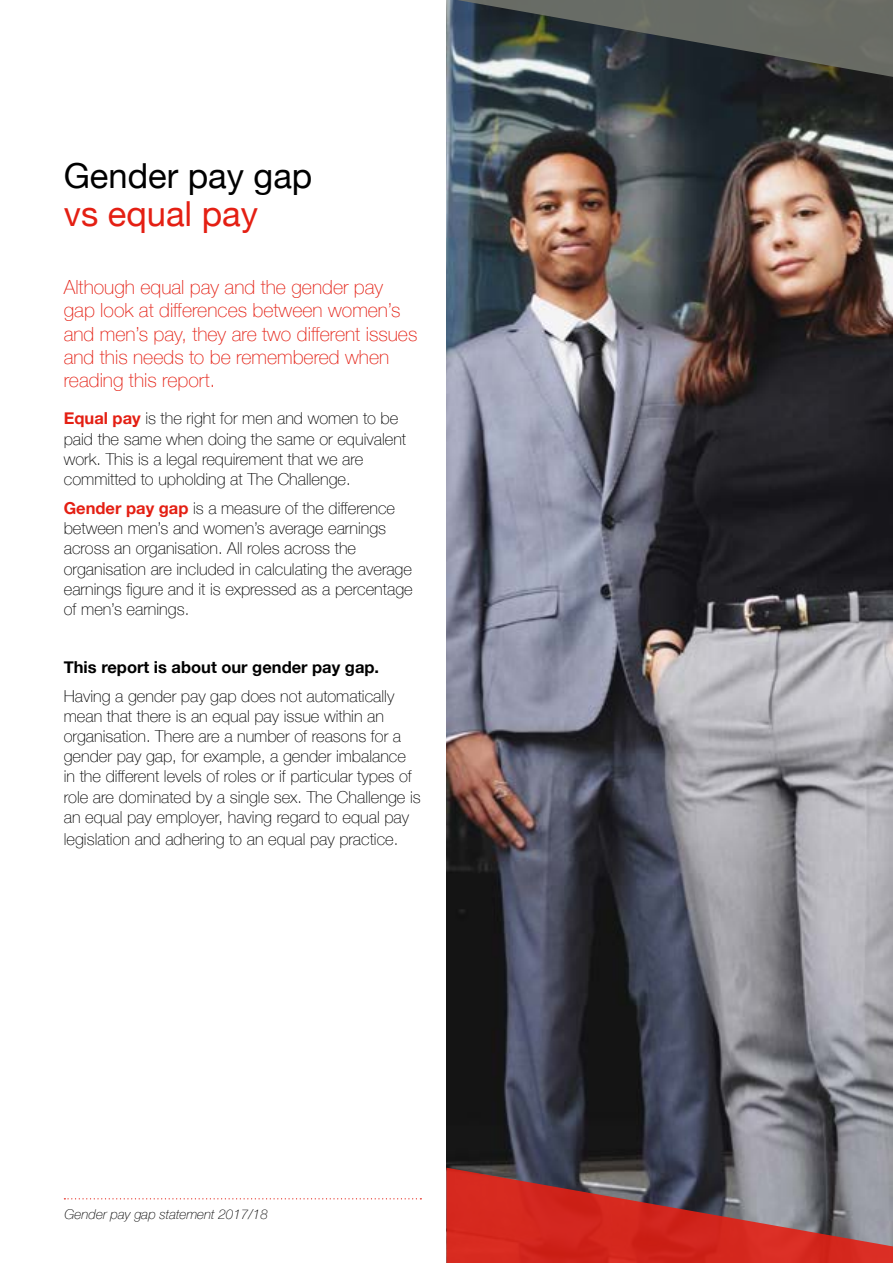
<style>
.page{position:relative;width:893px;height:1263px;background:#fff}
.page>*{position:absolute;margin:0;border:0;box-sizing:border-box;transform-origin:0 0}
.t1{font:34.5px "Helvetica Neue";color:#000}
.t2{font:34.5px "Helvetica Neue";color:#e41f13}
.t3{font:100 19.5px/23.2px "Helvetica Neue";color:#e41f13}
.t4{font:100 16.5px/20.2px "Helvetica Neue";color:#000}
.t5{font:700 16.5px "Helvetica Neue";color:#000}
.t6{font:italic 100 13.5px "Helvetica Neue";color:#000}
.s1{font-weight:700;color:#e41f13}
</style>
<div class="page">
<svg style="left:64px;top:1198px;width:357px;height:1px"></svg>
<img style="left:446px;top:0;width:447px;height:1168px">
<svg style="left:446px;top:1168px;width:447px;height:95px;background:#aa4543"></svg>
<svg style="left:448px;top:0;width:445px;height:79px;background:#525858"></svg>
<h1 class="t1" style="left:64px;top:150px;width:250px">Gender pay gap</h1>
<h1 class="t2" style="left:64px;top:189px;width:196px">vs equal pay</h1>
<p class="t3" style="left:64px;top:275px;width:355px">Although equal pay and the gender pay gap look at differences between women’s and men’s pay, they are two different issues and this needs to be remembered when reading this report.</p>
<p class="t4" style="left:64px;top:408px;width:344px"><span class="s1">Equal pay</span> is the right for men and women to be paid the same when doing the same or equivalent work. This is a legal requirement that we are committed to upholding at The Challenge.</p>
<p class="t4" style="left:64px;top:497px;width:350px"><span class="s1">Gender pay gap</span> is a measure of the difference between men’s and women’s average earnings across an organisation. All roles across the organisation are included in calculating the average earnings figure and it is expressed as a percentage of men’s earnings.</p>
<p class="t5" style="left:64px;top:654px;width:317px">This report is about our gender pay gap.</p>
<p class="t4" style="left:64px;top:685px;width:358px">Having a gender pay gap does not automatically mean that there is an equal pay issue within an organisation. There are a number of reasons for a gender pay gap, for example, a gender imbalance in the different levels of roles or if particular types of role are dominated by a single sex. The Challenge is an equal pay employer, having regard to equal pay legislation and adhering to an equal pay practice.</p>
<p class="t6" style="left:65px;top:1203px;width:205px">Gender pay gap statement 2017/18</p>
</div>
